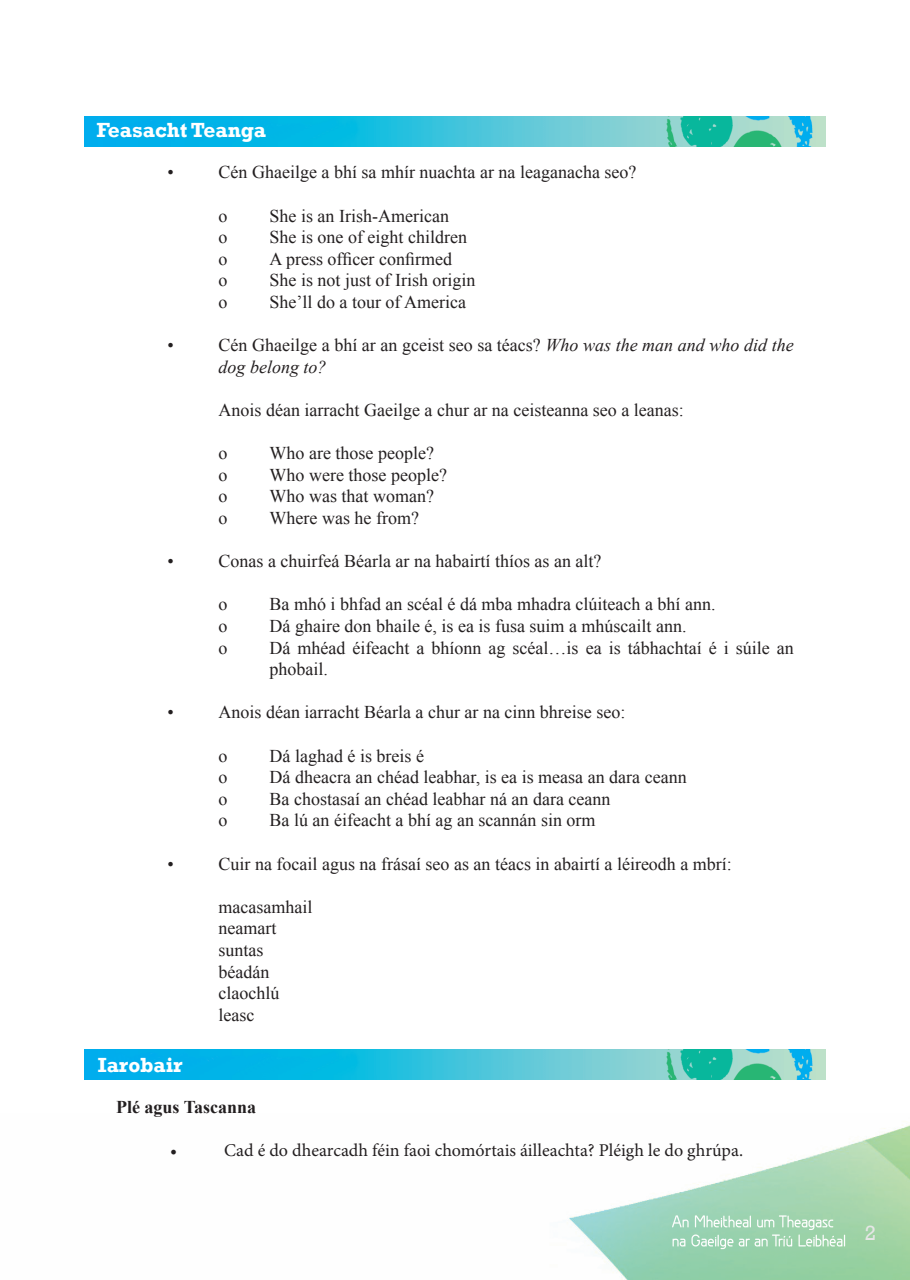
<style>
.page{position:relative;width:910px;height:1280px;background:#fff}
.page>*{position:absolute;margin:0;border:0;box-sizing:border-box;transform-origin:0 0}
.t1{font:700 21px "Rockwell";color:#fff}
.t2{font:21px "Rockwell";color:#e6e6e6}
.t3{font:18px/21.6px "Times New Roman";color:#231f20}
.t4{font:18px "Minion Pro";color:#231f20}
.t5{font:700 18px "Times New Roman";color:#231f20}
.s1{font-style:italic}
</style>
<div class="page">
<img style="left:84px;top:1049px;width:741px;height:30px">
<img style="left:569px;top:1125px;width:341px;height:155px">
<img style="left:85px;top:117px;width:740px;height:30px">
<p class="t1" style="left:96px;top:118px;width:171px">Feasacht Teanga</p>
<p class="t3" style="left:168px;top:161px;width:8px">•</p>
<p class="t3" style="left:219px;top:161px;width:419px">Cén Ghaeilge a bhí sa mhír nuachta ar na leaganacha seo?</p>
<p class="t3" style="left:219px;top:204px;width:10px">o</p>
<p class="t3" style="left:270px;top:204px;width:181px">She is an Irish-American</p>
<p class="t3" style="left:219px;top:226px;width:10px">o</p>
<p class="t3" style="left:270px;top:226px;width:199px">She is one of eight children</p>
<p class="t3" style="left:219px;top:248px;width:10px">o</p>
<p class="t3" style="left:270px;top:248px;width:184px">A press officer confirmed</p>
<p class="t3" style="left:219px;top:269px;width:10px">o</p>
<p class="t3" style="left:270px;top:269px;width:208px">She is not just of Irish origin</p>
<p class="t3" style="left:219px;top:291px;width:10px">o</p>
<p class="t3" style="left:270px;top:291px;width:198px">She’ll do a tour of America</p>
<p class="t3" style="left:168px;top:334px;width:8px">•</p>
<p class="t3" style="left:219px;top:334px;width:577px">Cén Ghaeilge a bhí ar an gceist seo sa téacs? <span class="s1">Who was the man and who did the dog belong to?</span></p>
<p class="t3" style="left:219px;top:399px;width:467px">Anois déan iarracht Gaeilge a chur ar na ceisteanna seo a leanas:</p>
<p class="t3" style="left:219px;top:442px;width:10px">o</p>
<p class="t3" style="left:270px;top:442px;width:166px">Who are those people?</p>
<p class="t3" style="left:219px;top:464px;width:10px">o</p>
<p class="t3" style="left:270px;top:464px;width:179px">Who were those people?</p>
<p class="t3" style="left:219px;top:485px;width:10px">o</p>
<p class="t3" style="left:270px;top:485px;width:166px">Who was that woman?</p>
<p class="t3" style="left:219px;top:507px;width:10px">o</p>
<p class="t3" style="left:270px;top:507px;width:151px">Where was he from?</p>
<p class="t3" style="left:168px;top:550px;width:8px">•</p>
<p class="t3" style="left:219px;top:550px;width:384px">Conas a chuirfeá Béarla ar na habairtí thíos as an alt?</p>
<p class="t3" style="left:219px;top:593px;width:10px">o</p>
<p class="t3" style="left:270px;top:593px;width:447px">Ba mhó i bhfad an scéal é dá mba mhadra clúiteach a bhí ann.</p>
<p class="t3" style="left:219px;top:615px;width:10px">o</p>
<p class="t3" style="left:270px;top:615px;width:418px">Dá ghaire don bhaile é, is ea is fusa suim a mhúscailt ann.</p>
<p class="t3" style="left:219px;top:636px;width:10px">o</p>
<p class="t3" style="left:270px;top:636px;width:526px">Dá mhéad éifeacht a bhíonn ag scéal…is ea is tábhachtaí é i súile an phobail.</p>
<p class="t3" style="left:168px;top:701px;width:8px">•</p>
<p class="t3" style="left:219px;top:701px;width:408px">Anois déan iarracht Béarla a chur ar na cinn bhreise seo:</p>
<p class="t3" style="left:219px;top:744px;width:10px">o</p>
<p class="t3" style="left:270px;top:744px;width:156px">Dá laghad é is breis é</p>
<p class="t3" style="left:219px;top:766px;width:10px">o</p>
<p class="t3" style="left:270px;top:766px;width:419px">Dá dheacra an chéad leabhar, is ea is measa an dara ceann</p>
<p class="t3" style="left:219px;top:788px;width:10px">o</p>
<p class="t3" style="left:270px;top:788px;width:342px">Ba chostasaí an chéad leabhar ná an dara ceann</p>
<p class="t3" style="left:219px;top:809px;width:10px">o</p>
<p class="t3" style="left:270px;top:809px;width:327px">Ba lú an éifeacht a bhí ag an scannán sin orm</p>
<p class="t3" style="left:168px;top:852px;width:8px">•</p>
<p class="t3" style="left:219px;top:852px;width:515px">Cuir na focail agus na frásaí seo as an téacs in abairtí a léireodh a mbrí:</p>
<p class="t3" style="left:219px;top:896px;width:95px">macasamhail</p>
<p class="t3" style="left:219px;top:917px;width:59px">neamart</p>
<p class="t3" style="left:219px;top:939px;width:46px">suntas</p>
<p class="t3" style="left:219px;top:960px;width:52px">béadán</p>
<p class="t3" style="left:219px;top:982px;width:62px">claochlú</p>
<p class="t3" style="left:219px;top:1004px;width:37px">leasc</p>
<p class="t1" style="left:98px;top:1052px;width:86px">Iarobair</p>
<p class="t5" style="left:116px;top:1095px;width:142px">Plé agus Tascanna</p>
<p class="t4" style="left:170px;top:1138px;width:9px">•</p>
<p class="t4" style="left:224px;top:1138px;width:521px">Cad é do dhearcadh féin faoi chomórtais áilleachta? Pléigh le do ghrúpa.</p>
<p class="t2" style="left:865px;top:1221px;width:13px">2</p>
</div>
